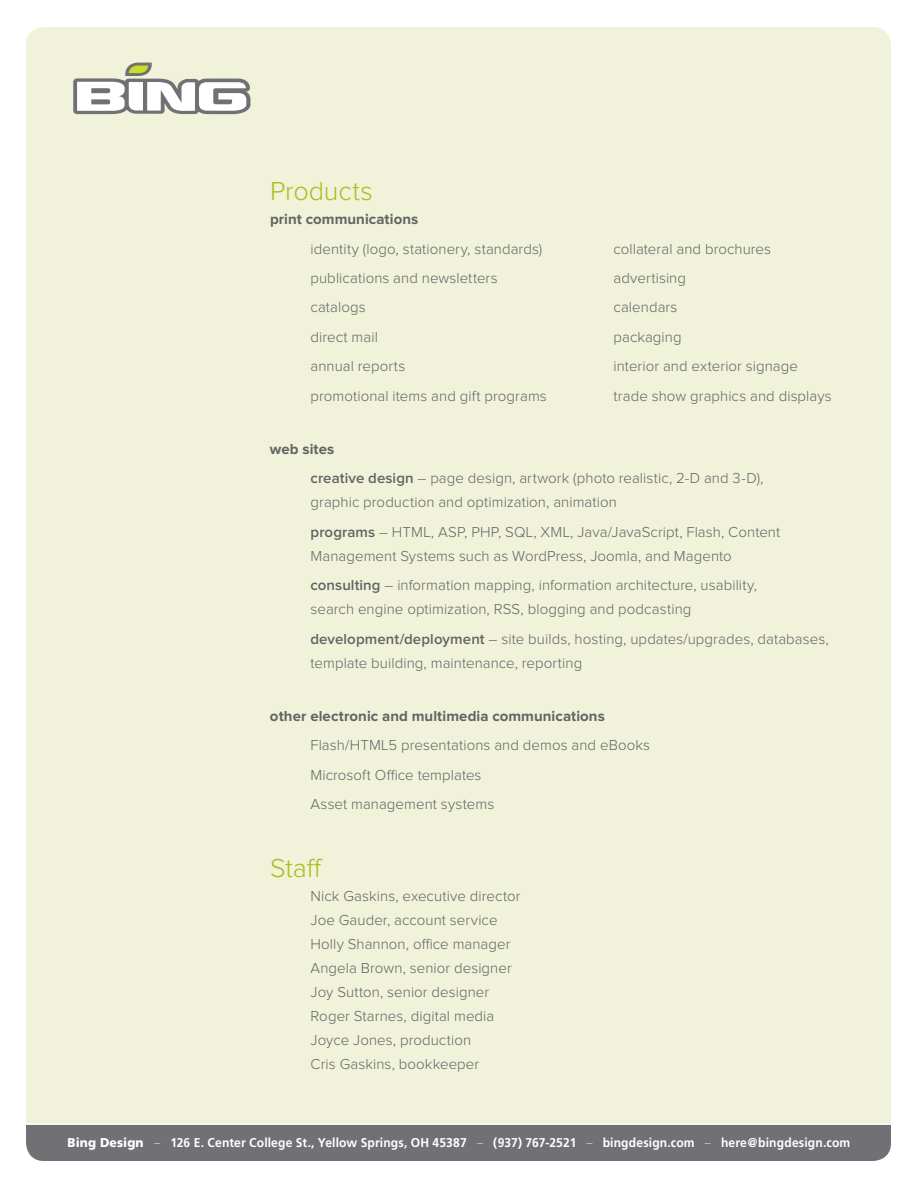
<style>
.page{position:relative;width:918px;height:1188px;background:#fff}
.page>*{position:absolute;margin:0;border:0;box-sizing:border-box;transform-origin:0 0}
.t1{font:300 27px "Proxima Nova";letter-spacing:-.005em;color:#b0bb1d}
.t2{font:300 15px/24px "Proxima Nova";letter-spacing:.005em;color:#636366}
.t3{font:700 15px "Proxima Nova";letter-spacing:.005em;color:#636366}
.t4{font:700 12.75px "Frutiger";letter-spacing:.01em;color:#fff;scale:.95 1}
.s1{font-weight:700}
.s2{font-weight:600}
.s3{font-weight:900}
.s4{font-weight:300;color:#d1d2d4}
</style>
<div class="page">
<div style="left:26px;top:27px;width:865px;height:1134px;background:#f0f2d9;border-radius:18px"></div>
<div style="left:26px;top:1125px;width:865px;height:36px;background:#717074"></div>
<svg style="left:73px;top:63px;width:178px;height:51px"></svg>
<hr style="left:26px;top:1123px;width:870px;height:2px;background:#fff">
<h1 class="t1" style="left:270px;top:176px;width:104px">Products</h1>
<p class="t3" style="left:270px;top:211px;width:150px">print communications</p>
<p class="t2" style="left:310px;top:237px;width:233px">identity (logo, stationery, standards)</p>
<p class="t2" style="left:614px;top:237px;width:159px">collateral and brochures</p>
<p class="t2" style="left:310px;top:266px;width:189px">publications and newsletters</p>
<p class="t2" style="left:613px;top:266px;width:74px">advertising</p>
<p class="t2" style="left:310px;top:296px;width:57px">catalogs</p>
<p class="t2" style="left:613px;top:296px;width:66px">calendars</p>
<p class="t2" style="left:310px;top:325px;width:69px">direct mail</p>
<p class="t2" style="left:613px;top:325px;width:70px">packaging</p>
<p class="t2" style="left:310px;top:355px;width:96px">annual reports</p>
<p class="t2" style="left:613px;top:355px;width:186px">interior and exterior signage</p>
<p class="t2" style="left:310px;top:384px;width:238px">promotional items and gift programs</p>
<p class="t2" style="left:613px;top:384px;width:220px">trade show graphics and displays</p>
<p class="t2" style="left:310px;top:435px;width:455px;line-height:29.4px;text-indent:-40px"><span class="s1">web sites<br></span><span class="s2">creative design</span> – page design, artwork (photo realistic, 2-D and 3-D),</p>
<p class="t2" style="left:310px;top:488px;width:471px;line-height:29.4px">graphic production and optimization, animation<br><span class="s2">programs</span> – HTML, ASP, PHP, SQL, XML, Java/JavaScript, Flash, Content</p>
<p class="t2" style="left:310px;top:541px;width:448px;line-height:29.4px">Management Systems such as WordPress, Joomla, and Magento <span class="s2">consulting</span> – information mapping, information architecture, usability,</p>
<p class="t2" style="left:310px;top:595px;width:520px;line-height:29.4px">search engine optimization, RSS, blogging and podcasting <span class="s2">development/deployment</span> – site builds, hosting, updates/upgrades, databases,</p>
<p class="t2" style="left:310px;top:651px;width:273px">template building, maintenance, reporting</p>
<p class="t3" style="left:270px;top:707px;width:336px">other electronic and multimedia communications</p>
<p class="t2" style="left:310px;top:731px;width:341px;line-height:29.4px">Flash/HTML5 presentations and demos and eBooks<br>Microsoft Office templates<br>Asset management systems</p>
<h1 class="t1" style="left:270px;top:853px;width:54px">Staff</h1>
<p class="t2" style="left:310px;top:885px;width:212px">Nick Gaskins, executive director<br>Joe Gauder, account service<br>Holly Shannon, office manager<br>Angela Brown, senior designer<br>Joy Sutton, senior designer<br>Roger Starnes, digital media<br>Joyce Jones, production<br>Cris Gaskins, bookkeeper</p>
<p class="t4" style="left:68px;top:1135px;width:825px"><span class="s3">Bing Design</span> <span class="s4">–</span> 126 E. Center College St., Yellow Springs, OH 45387 <span class="s4">–</span> (937) 767-2521 <span class="s4">–</span> bingdesign.com <span class="s4">–</span> here@bingdesign.com</p>
</div>
